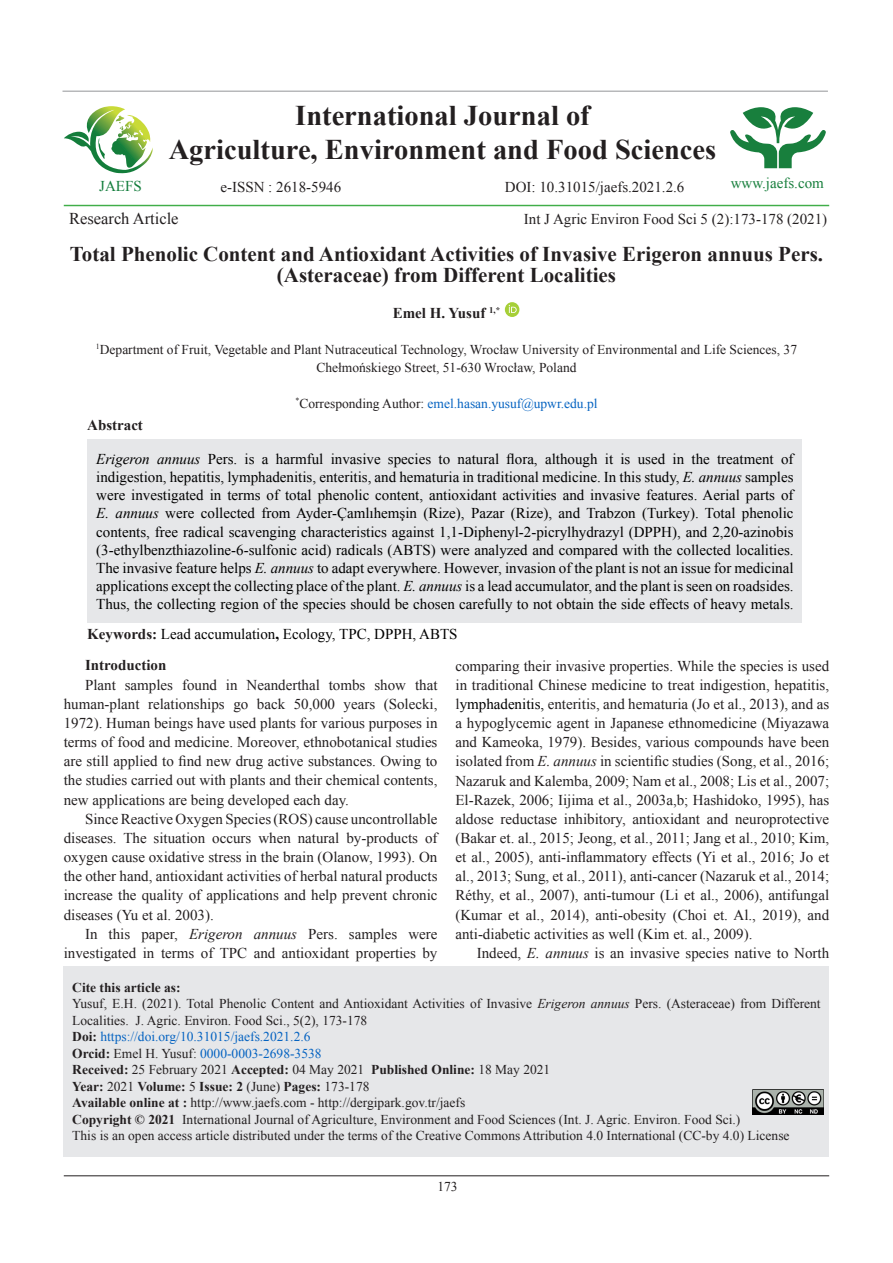
<style>
.page{position:relative;width:893px;height:1263px;background:#fff}
.page>*{position:absolute;margin:0;border:0;box-sizing:border-box;transform-origin:0 0}
.t1{font:700 28.5px "Times New Roman";color:#231f20}
.Default{font:700 21px/21px "Times New Roman";color:#231f20;text-align:center}
.t2{font:16.5px "Times New Roman";color:#231f20}
.t3{font:15px/19.2px "Times New Roman";color:#231f20;text-align:justify}
.t4{font:15px/18px "Times New Roman";color:#000;text-align:justify}
.t5{font:700 15px "Times New Roman";color:#231f20}
.t6{font:15px "Times New Roman";color:#187f3d}
.t7{font:15px "Times New Roman";color:#137d3c}
.t8{font:13.5px/18px "Times New Roman";color:#231f20;text-align:center}
.t9{font:13.5px "Times New Roman";color:#0563c1}
.t10{font:700 13.5px "Times New Roman";color:#231f20}
.s1{color:#231f20}
.s2{font-style:italic}
.s3{font-weight:700;color:#231f20}
.s4{font-weight:700}
.s5{color:#000}
.s6{font-weight:400}
</style>
<div class="page">
<hr style="left:64px;top:1175px;width:765px;height:1px;background:#231f20">
<div style="left:88px;top:440px;width:714px;height:183px;background:#e6e7e9"></div>
<hr style="left:64px;top:205px;width:765px;height:1px;background:#40ae49">
<hr style="left:63px;top:91px;width:765px;height:1px;background:#939598">
<svg style="left:730px;top:107px;width:96px;height:61px"></svg>
<svg style="left:64px;top:106px;width:89px;height:68px"></svg>
<div style="left:64px;top:966px;width:765px;height:191px;background:#e6e7e9"></div>
<img style="left:752px;top:1090px;width:72px;height:24px">
<svg style="left:505px;top:302px;width:14px;height:15px"></svg>
<svg style="left:509px;top:305px;width:8px;height:8px"></svg>
<p class="t1" style="left:295px;top:96px;width:296px">International Journal of</p>
<p class="t1" style="left:169px;top:130px;width:549px">Agriculture, Environment and Food Sciences</p>
<p class="t7" style="left:99px;top:175px;width:44px">JAEFS</p>
<p class="t6" style="left:731px;top:173px;width:95px">www.jaefs.com</p>
<p class="t3" style="left:524px;top:209px;width:305px">Int J Agric Environ Food Sci 5 (2):173-178 (2021)</p>
<p class="t3" style="left:220px;top:177px;width:122px">e-ISSN : 2618-5946</p>
<p class="t3" style="left:505px;top:177px;width:181px">DOI: 10.31015/jaefs.2021.2.6</p>
<p class="t2" style="left:69px;top:208px;width:111px">Research Article</p>
<p class="Default" style="left:70px;top:243px;width:755px">Total Phenolic Content and Antioxidant Activities of Invasive Erigeron annuus Pers. (Asteraceae) from Different Localities</p>
<p class="t5" style="left:393px;top:302px;width:109px">Emel H. Yusuf <sup>1,*</sup></p>
<p class="t8" style="left:96px;top:340px;width:703px"><sup>1</sup>Department of Fruit, Vegetable and Plant Nutraceutical Technology, Wrocław University of Environmental and Life Sciences, 37<br>Chełmońskiego Street, 51-630 Wrocław, Poland</p>
<p class="t9" style="left:295px;top:394px;width:304px"><sup>*</sup><span class="s1">Corresponding Author:</span> emel.hasan.yusuf@upwr.edu.pl</p>
<p class="t5" style="left:87px;top:415px;width:57px">Abstract</p>
<p class="t4" style="left:96px;top:450px;width:699px"><span class="s2">Erigeron annuus</span> Pers. is a harmful invasive species to natural flora, although it is used in the treatment of indigestion, hepatitis, lymphadenitis, enteritis, and hematuria in traditional medicine. In this study, <span class="s2">E. annuus</span> samples were investigated in terms of total phenolic content, antioxidant activities and invasive features. Aerial parts of <span class="s2">E. annuus</span> were collected from Ayder-Çamlıhemşin (Rize), Pazar (Rize), and Trabzon (Turkey). Total phenolic contents, free radical scavenging characteristics against 1,1-Diphenyl-2-picrylhydrazyl (DPPH), and 2,20-azinobis (3-ethylbenzthiazoline-6-sulfonic acid) radicals (ABTS) were analyzed and compared with the collected localities.<br>The invasive feature helps <span class="s2">E. annuus</span> to adapt everywhere. However, invasion of the plant is not an issue for medicinal applications except the collecting place of the plant. <span class="s2">E. annuus</span> is a lead accumulator, and the plant is seen on roadsides.<br>Thus, the collecting region of the species should be chosen carefully to not obtain the side effects of heavy metals.</p>
<p class="t4" style="left:87px;top:625px;width:372px"><span class="s3">Keywords:</span> Lead accumulation<span class="s4">,</span> Ecology, TPC, DPPH, ABTS</p>
<p class="t5" style="left:85px;top:655px;width:83px">Introduction</p>
<p class="t3" style="left:64px;top:675px;width:375px;text-indent:21px">Plant samples found in Neanderthal tombs show that human-plant relationships go back 50,000 years (Solecki, 1972). Human beings have used plants for various purposes in terms of food and medicine. Moreover, ethnobotanical studies are still applied to find new drug active substances. Owing to the studies carried out with plants and their chemical contents, new applications are being developed each day.</p>
<p class="t3" style="left:64px;top:809px;width:375px;text-indent:21px">Since Reactive Oxygen Species (ROS) cause uncontrollable diseases. The situation occurs when natural by-products of oxygen cause oxidative stress in the brain (Olanow, 1993). On the other hand, antioxidant activities of herbal natural products increase the quality of applications and help prevent chronic diseases (Yu et al. 2003).</p>
<p class="t3" style="left:64px;top:924px;width:375px;text-align:right">In this paper, <span class="s2">Erigeron annuus</span> Pers. samples were investigated in terms of TPC and antioxidant properties by</p>
<p class="t3" style="left:455px;top:656px;width:375px">comparing their invasive properties. While the species is used in traditional Chinese medicine to treat indigestion, hepatitis, l<span class="s5">ymphadenitis,</span> enteritis, and hematuria (Jo et al., 2013), and as a hypoglycemic agent in Japanese ethnomedicine (Miyazawa and Kameoka, 1979). Besides, various compounds have been isolated from <span class="s2">E. annuus</span> in scientific studies (Song, et al., 2016; Nazaruk and Kalemba, 2009; Nam et al., 2008; Lis et al., 2007; El-Razek, 2006; Iijima et al., 2003a,b; Hashidoko, 1995), has aldose reductase inhibitory, antioxidant and neuroprotective (Bakar et. al., 2015; Jeong, et al., 2011; Jang et al., 2010; Kim, et al., 2005), anti-inflammatory effects (Yi et al., 2016; Jo et al., 2013; Sung, et al., 2011), anti-cancer (Nazaruk et al., 2014; Réthy, et al., 2007), anti-tumour (Li et al., 2006), antifungal (Kumar et al., 2014), anti-obesity (Choi et. Al., 2019), and anti-diabetic activities as well (Kim et. al., 2009).</p>
<p class="t3" style="left:477px;top:943px;width:354px">Indeed, <span class="s2">E. annuus</span> is an invasive species native to North</p>
<p class="t10" style="left:72px;top:978px;width:110px">Cite this article as:</p>
<p class="t8" style="left:72px;top:995px;width:750px;line-height:16.5px;text-align:left">Yusuf, E.H. (2021). Total Phenolic Content and Antioxidant Activities of Invasive <span class="s2">Erigeron annuus</span> Pers. (Asteraceae) from Different<br>Localities. J. Agric. Environ. Food Sci., 5(2), 173-178</p>
<p class="t9" style="left:72px;top:1028px;width:240px"><span class="s3">Doi:</span> https://doi.org/10.31015/jaefs.2021.2.6</p>
<p class="t9" style="left:72px;top:1044px;width:251px"><span class="s3">Orcid:</span> <span class="s1">Emel H. Yusuf:</span> 0000-0003-2698-3538</p>
<p class="t10" style="left:72px;top:1060px;width:480px">Received: <span class="s6">25 February 2021</span> Accepted: <span class="s6">04 May 2021</span> Published Online: <span class="s6">18 May 2021</span></p>
<p class="t10" style="left:72px;top:1077px;width:299px">Year: <span class="s6">2021</span> Volume: <span class="s6">5</span> Issue: 2 <span class="s6">(June)</span> Pages: <span class="s6">173-178</span></p>
<p class="t8" style="left:72px;top:1093px;width:394px"><span class="s4">Available online at :</span> http://www.jaefs.com - http://dergipark.gov.tr/jaefs</p>
<p class="t8" style="left:72px;top:1110px;width:670px"><span class="s4">Copyright © 2021</span> International Journal of Agriculture, Environment and Food Sciences (Int. J. Agric. Environ. Food Sci.)</p>
<p class="t8" style="left:72px;top:1126px;width:719px">This is an open access article distributed under the terms of the Creative Commons Attribution 4.0 International (CC-by 4.0) License</p>
<p class="t8" style="left:437px;top:1177px;width:22px">173</p>
</div>
